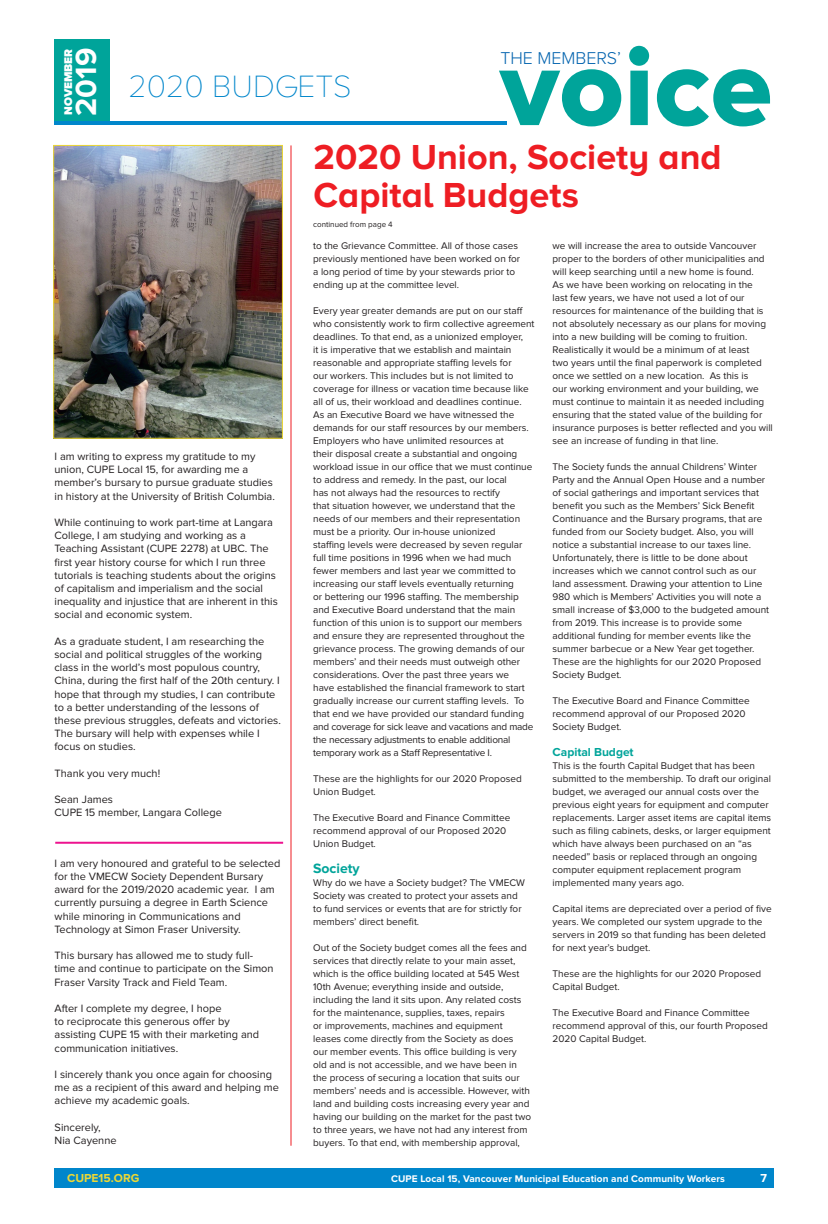
<style>
.page{position:relative;width:828px;height:1224px;background:#fff}
.page>*{position:absolute;margin:0;border:0;box-sizing:border-box;transform-origin:0 0}
.t1{font:112.8px "Proxima Nova A Extrabld";color:#00a49a}
.headlines{font:700 36px/38px "Proxima Nova A";color:#ee1d23}
.topgreyheaders{font:100 32px "Proxima Nova A";color:#0086cb}
.t2{font:700 30.3px "Proxima Nova A";color:#fff}
.t3{font:300 17.7px "Proxima Nova A";color:#0162ae}
._14ptheader{font:700 14px "Proxima Nova";color:#00a49a}
._12ptbluheads{font:700 12px "Proxima Nova";color:#00a49a}
.t4{font:700 12px "Proxima Nova";color:#edd835}
.t5{font:700 12px "Proxima Nova A";color:#fff}
.t6{font:900 11.6px "Proxima Nova A";color:#fff}
.CUPE15_body_text{font:11px/13.2px "Proxima Nova";color:#231f20}
.CUPE15_body_text-2{font:10px/13px "Proxima Nova";color:#231f20}
.t7{font:700 10px "Proxima Nova";letter-spacing:.01em;color:#fff}
.CUPE15_body_text-3{font:8px "Proxima Nova";color:#231f20}
</style>
<div class="page">
<div style="left:54px;top:1169px;width:720px;height:19px;background:#0086cb"></div>
<div style="left:54px;top:39px;width:55px;height:83px;background:#00a49a"></div>
<hr style="left:54px;top:121px;width:453px;height:4px;background:#0086cb">
<hr style="left:290px;top:145px;width:2px;height:1001px;background:#ee1d23">
<hr style="left:55px;top:842px;width:228px;height:2px;background:#ed138f">
<img style="left:55px;top:147px;width:226px;height:290px">
<div style="left:53px;top:145px;width:230px;height:294px;border:1px solid #edd835"></div>
<h1 class="t1" style="left:500px;top:22px;width:274px">voice</h1>
<p class="headlines" style="left:314px;top:137px;width:410px">2020 Union, Society and<br>Capital Budgets</p>
<p class="t6" style="left:62px;top:115px;width:68px;rotate:-90deg">NOVEMBER</p>
<h3 class="t2" style="left:69px;top:116px;width:69px;rotate:-90deg">2019</h3>
<h3 class="t3" style="left:500px;top:48px;width:122px">THE MEMBERS’</h3>
<p class="topgreyheaders" style="left:128px;top:68px;width:225px">2020 BUDGETS</p>
<p class="CUPE15_body_text" style="left:55px;top:450px;width:222px">I am writing to express my gratitude to my union, CUPE Local 15, for awarding me a member’s bursary to pursue graduate studies in history at the University of British Columbia.</p>
<p class="CUPE15_body_text" style="left:55px;top:516px;width:225px">While continuing to work part-time at Langara College, I am studying and working as a Teaching Assistant (CUPE 2278) at UBC. The first year history course for which I run three tutorials is teaching students about the origins of capitalism and imperialism and the social inequality and injustice that are inherent in this social and economic system.</p>
<p class="CUPE15_body_text" style="left:55px;top:635px;width:228px">As a graduate student, I am researching the social and political struggles of the working class in the world’s most populous country, China, during the first half of the 20th century. I hope that through my studies, I can contribute to a better understanding of the lessons of these previous struggles, defeats and victories.<br>The bursary will help with expenses while I focus on studies.</p>
<p class="CUPE15_body_text" style="left:55px;top:767px;width:107px">Thank you very much!</p>
<p class="CUPE15_body_text" style="left:55px;top:793px;width:60px">Sean James</p>
<p class="CUPE15_body_text" style="left:55px;top:806px;width:169px">CUPE 15 member, Langara College</p>
<p class="CUPE15_body_text" style="left:55px;top:857px;width:227px">I am very honoured and grateful to be selected for the VMECW Society Dependent Bursary award for the 2019/2020 academic year. I am currently pursuing a degree in Earth Science while minoring in Communications and Technology at Simon Fraser University.</p>
<p class="CUPE15_body_text" style="left:55px;top:949px;width:221px">This bursary has allowed me to study full&shy;time and continue to participate on the Simon<br>Fraser Varsity Track and Field Team.</p>
<p class="CUPE15_body_text" style="left:55px;top:1002px;width:206px">After I complete my degree, I hope<br>to reciprocate this generous offer by assisting CUPE 15 with their marketing and communication initiatives.</p>
<p class="CUPE15_body_text" style="left:55px;top:1068px;width:226px">I sincerely thank you once again for choosing me as a recipient of this award and helping me achieve my academic goals.</p>
<p class="CUPE15_body_text" style="left:55px;top:1121px;width:48px">Sincerely,</p>
<p class="CUPE15_body_text" style="left:55px;top:1134px;width:64px">Nia Cayenne</p>
<p class="CUPE15_body_text-3" style="left:313px;top:219px;width:81px">continued from page 4</p>
<p class="CUPE15_body_text-2" style="left:313px;top:239px;width:209px">to the Grievance Committee. All of those cases previously mentioned have been worked on for a long period of time by your stewards prior to ending up at the committee level.</p>
<p class="CUPE15_body_text-2" style="left:313px;top:304px;width:223px">Every year greater demands are put on our staff who consistently work to firm collective agreement deadlines. To that end, as a unionized employer,<br>it is imperative that we establish and maintain reasonable and appropriate staffing levels for<br>our workers. This includes but is not limited to coverage for illness or vacation time because like all of us, their workload and deadlines continue.<br>As an Executive Board we have witnessed the demands for our staff resources by our members.<br>Employers who have unlimited resources at<br>their disposal create a substantial and ongoing workload issue in our office that we must continue to address and remedy. In the past, our local<br>has not always had the resources to rectify<br>that situation however, we understand that the needs of our members and their representation must be a priority. Our in-house unionized<br>staffing levels were decreased by seven regular full time positions in 1996 when we had much fewer members and last year we committed to increasing our staff levels eventually returning<br>or bettering our 1996 staffing. The membership and Executive Board understand that the main function of this union is to support our members and ensure they are represented throughout the grievance process. The growing demands of our members’ and their needs must outweigh other considerations. Over the past three years we<br>have established the financial framework to start gradually increase our current staffing levels. To that end we have provided our standard funding and coverage for sick leave and vacations and made the necessary adjustments to enable additional temporary work as a Staff Representative I.</p>
<p class="CUPE15_body_text-2" style="left:313px;top:772px;width:210px">These are the highlights for our 2020 Proposed<br>Union Budget.</p>
<p class="CUPE15_body_text-2" style="left:313px;top:811px;width:199px">The Executive Board and Finance Committee recommend approval of our Proposed 2020<br>Union Budget.</p>
<p class="_14ptheader" style="left:313px;top:860px;width:48px">Society</p>
<p class="CUPE15_body_text-2" style="left:313px;top:876px;width:213px">Why do we have a Society budget? The VMECW Society was created to protect your assets and to fund services or events that are for strictly for members’ direct benefit.</p>
<p class="CUPE15_body_text-2" style="left:313px;top:941px;width:220px">Out of the Society budget comes all the fees and services that directly relate to your main asset, which is the office building located at 545 West 10th Avenue; everything inside and outside, including the land it sits upon. Any related costs for the maintenance, supplies, taxes, repairs<br>or improvements, machines and equipment leases come directly from the Society as does<br>our member events. This office building is very old and is not accessible, and we have been in the process of securing a location that suits our members’ needs and is accessible. However, with land and building costs increasing every year and having our building on the market for the past two to three years, we have not had any interest from buyers. To that end, with membership approval,</p>
<p class="CUPE15_body_text-2" style="left:553px;top:239px;width:222px">we will increase the area to outside Vancouver proper to the borders of other municipalities and will keep searching until a new home is found.<br>As we have been working on relocating in the<br>last few years, we have not used a lot of our resources for maintenance of the building that is not absolutely necessary as our plans for moving into a new building will be coming to fruition.<br>Realistically it would be a minimum of at least<br>two years until the final paperwork is completed once we settled on a new location. As this is<br>our working environment and your building, we must continue to maintain it as needed including ensuring that the stated value of the building for insurance purposes is better reflected and you will see an increase of funding in that line.</p>
<p class="CUPE15_body_text-2" style="left:553px;top:460px;width:218px">The Society funds the annual Childrens’ Winter Party and the Annual Open House and a number of social gatherings and important services that benefit you such as the Members’ Sick Benefit Continuance and the Bursary programs, that are funded from our Society budget. Also, you will notice a substantial increase to our taxes line.<br>Unfortunately, there is little to be done about increases which we cannot control such as our land assessment. Drawing your attention to Line 980 which is Members’ Activities you will note a small increase of $3,000 to the budgeted amount from 2019. This increase is to provide some additional funding for member events like the summer barbecue or a New Year get together.</p>
<p class="CUPE15_body_text-2" style="left:553px;top:655px;width:210px">These are the highlights for our 2020 Proposed<br>Society Budget.</p>
<p class="CUPE15_body_text-2" style="left:553px;top:694px;width:199px">The Executive Board and Finance Committee recommend approval of our Proposed 2020<br>Society Budget.</p>
<p class="_12ptbluheads" style="left:553px;top:745px;width:83px">Capital Budget</p>
<p class="CUPE15_body_text-2" style="left:553px;top:759px;width:220px">This is the fourth Capital Budget that has been submitted to the membership. To draft our original budget, we averaged our annual costs over the previous eight years for equipment and computer replacements. Larger asset items are capital items such as filing cabinets, desks, or larger equipment which have always been purchased on an “as needed” basis or replaced through an ongoing computer equipment replacement program implemented many years ago.</p>
<p class="CUPE15_body_text-2" style="left:553px;top:902px;width:221px">Capital items are depreciated over a period of five years. We completed our system upgrade to the servers in 2019 so that funding has been deleted for next year’s budget.</p>
<p class="CUPE15_body_text-2" style="left:553px;top:967px;width:210px">These are the highlights for our 2020 Proposed<br>Capital Budget.</p>
<p class="CUPE15_body_text-2" style="left:553px;top:1006px;width:217px">The Executive Board and Finance Committee recommend approval of this, our fourth Proposed<br>2020 Capital Budget.</p>
<p class="t4" style="left:67px;top:1171px;width:74px">CUPE15.ORG</p>
<p class="t7" style="left:391px;top:1173px;width:335px">CUPE Local 15, Vancouver Municipal Education and Community Workers</p>
<p class="t5" style="left:760px;top:1171px;width:8px">7</p>
</div>
